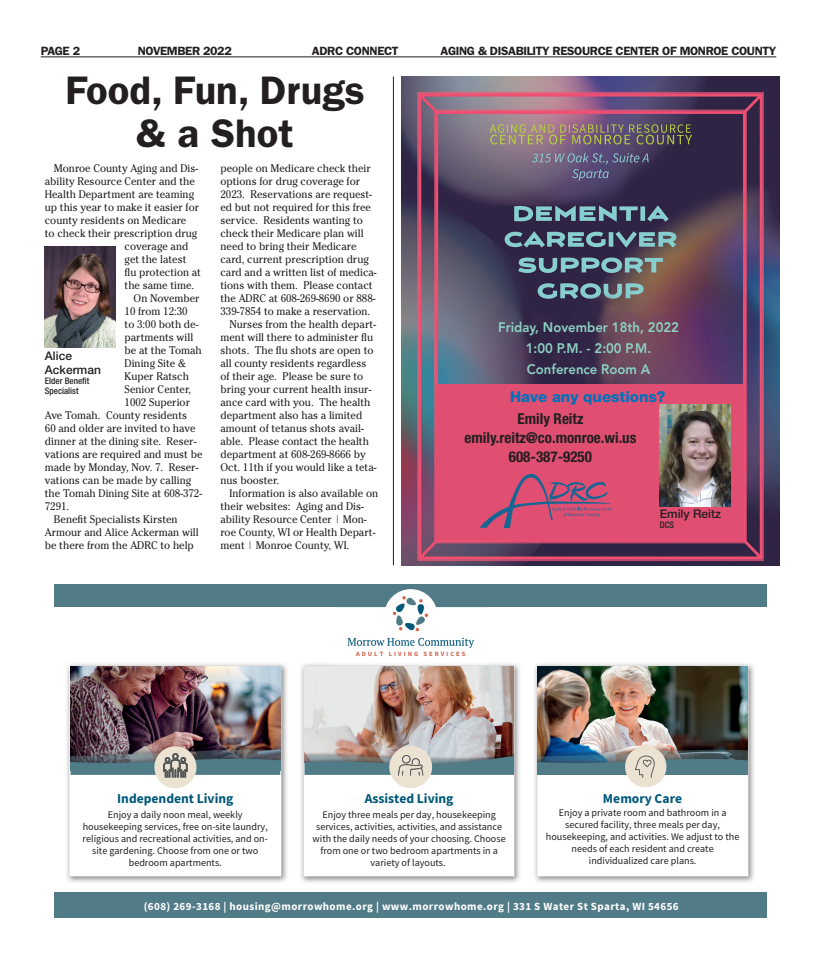
<style>
.page{position:relative;width:820px;height:972px;background:#fff}
.page>*{position:absolute;margin:0;border:0;box-sizing:border-box;transform-origin:0 0}
.t1{font:600 40px/43px "ITC Franklin Gothic Std";color:#231f20;text-align:center}
.t2{font:700 condensed 15px/19px "Helvetica Neue LT Std";color:#231f20;text-align:center}
.t3{font:800 15px "Helvetica Neue LT Std";color:#0072bc}
.t4{font:800 13.8px/21.2px "Avenir LT Std";color:#8dd1c3;text-align:center;scale:.95 1}
.t5{font:700 13.6px "Source Sans Pro";color:#005878}
.t6{font:600 12px "ITC Franklin Gothic Std";letter-spacing:-.03em;color:#231f20}
.t7{font:500 12px/14px "Helvetica Neue LT Std";color:#231f20}
.t8{font:11px "Cheltenham Std";color:#231f20;scale:.95 1}
.t9{font:700 11px "Source Sans Pro";letter-spacing:.035em;color:#fff}
.t10{font:10.1px/12px "Source Sans Pro";color:#231f20;text-align:center}
.t11{font:500 condensed 9px/10px "Helvetica Neue LT Std";color:#231f20}
.t12{font:700 6.5px "Source Sans Pro";letter-spacing:.31em;color:#cf614d}
</style>
<div class="page">
<hr style="left:41px;top:56px;width:735px;height:1px;background:#231f20">
<img style="left:45px;top:246px;width:71px;height:102px">
<img style="left:401px;top:76px;width:378px;height:489px">
<hr style="left:393px;top:76px;width:1px;height:489px;background:#231f20">
<div style="left:435px;top:384px;width:308px;height:156px;background:#e04f72"></div>
<img style="left:659px;top:405px;width:71px;height:101px">
<svg style="left:479px;top:474px;width:133px;height:54px"></svg>
<div style="left:54px;top:585px;width:712px;height:22px;background:#517b87"></div>
<img style="left:334px;top:607px;width:153px;height:42px">
<img style="left:384px;top:589px;width:53px;height:53px">
<img style="left:67px;top:664px;width:220px;height:218px">
<img style="left:70px;top:667px;width:210px;height:103px">
<img style="left:71px;top:770px;width:209px;height:5px">
<img style="left:71px;top:746px;width:209px;height:24px">
<svg style="left:154px;top:746px;width:42px;height:42px;background:#c1b9b0"></svg>
<img style="left:301px;top:664px;width:219px;height:219px">
<img style="left:535px;top:664px;width:219px;height:218px">
<img style="left:537px;top:667px;width:210px;height:79px">
<svg style="left:747px;top:746px;width:1px;height:29px"></svg>
<img style="left:537px;top:746px;width:210px;height:29px">
<img style="left:304px;top:667px;width:209px;height:82px">
<img style="left:304px;top:749px;width:210px;height:26px">
<img style="left:304px;top:749px;width:209px;height:13px">
<svg style="left:389px;top:746px;width:43px;height:42px;background:#dcd5c9"></svg>
<div style="left:54px;top:892px;width:712px;height:26px;background:#517b87"></div>
<svg style="left:625px;top:746px;width:41px;height:41px;background:#dfd7ca"></svg>
<p class="t6" style="left:41px;top:44px;width:41px">PAGE 2</p>
<p class="t6" style="left:138px;top:44px;width:95px">NOVEMBER 2022</p>
<p class="t6" style="left:312px;top:44px;width:88px">ADRC CONNECT</p>
<p class="t6" style="left:440px;top:44px;width:337px">AGING &amp; DISABILITY RESOURCE CENTER OF MONROE COUNTY</p>
<h1 class="t1" style="left:65px;top:69px;width:301px">Food, Fun, Drugs &amp; a Shot</h1>
<p class="t8" style="left:54px;top:161px;width:153px">Monroe County Aging and Dis-</p>
<p class="t8" style="left:45px;top:174px;width:159px">ability Resource Center and the</p>
<p class="t8" style="left:45px;top:187px;width:159px">Health Department are teaming</p>
<p class="t8" style="left:45px;top:200px;width:164px">up this year to make it easier for</p>
<p class="t8" style="left:45px;top:214px;width:150px">county residents on Medicare</p>
<p class="t8" style="left:45px;top:227px;width:162px">to check their prescription drug</p>
<p class="t8" style="left:124px;top:240px;width:69px">coverage and</p>
<p class="t8" style="left:124px;top:253px;width:67px">get the latest</p>
<p class="t8" style="left:124px;top:266px;width:82px">flu protection at</p>
<p class="t8" style="left:124px;top:279px;width:75px">the same time.</p>
<p class="t8" style="left:133px;top:292px;width:71px">On November</p>
<p class="t8" style="left:124px;top:305px;width:68px">10 from 12:30</p>
<p class="t8" style="left:124px;top:318px;width:79px">to 3:00 both de-</p>
<p class="t8" style="left:124px;top:330px;width:74px">partments will</p>
<p class="t8" style="left:124px;top:343px;width:83px">be at the Tomah</p>
<p class="t8" style="left:124px;top:356px;width:66px">Dining Site &amp;</p>
<p class="t8" style="left:124px;top:370px;width:69px">Kuper Ratsch</p>
<p class="t8" style="left:124px;top:383px;width:72px">Senior Center,</p>
<p class="t8" style="left:124px;top:396px;width:70px">1002 Superior</p>
<p class="t8" style="left:45px;top:409px;width:151px">Ave Tomah. County residents</p>
<p class="t8" style="left:45px;top:422px;width:160px">60 and older are invited to have</p>
<p class="t8" style="left:45px;top:435px;width:161px">dinner at the dining site. Reser-</p>
<p class="t8" style="left:45px;top:447px;width:167px">vations are required and must be</p>
<p class="t8" style="left:45px;top:460px;width:163px">made by Monday, Nov. 7. Reser-</p>
<p class="t8" style="left:45px;top:473px;width:156px">vations can be made by calling</p>
<p class="t8" style="left:45px;top:486px;width:167px">the Tomah Dining Site at 608-372-</p>
<p class="t8" style="left:45px;top:499px;width:27px">7291.</p>
<p class="t8" style="left:54px;top:513px;width:132px">Benefit Specialists Kirsten</p>
<p class="t8" style="left:45px;top:526px;width:163px">Armour and Alice Ackerman will</p>
<p class="t8" style="left:45px;top:539px;width:158px">be there from the ADRC to help</p>
<p class="t7" style="left:45px;top:349px;width:58px">Alice<br>Ackerman</p>
<p class="t11" style="left:45px;top:376px;width:46px">Elder Benefit<br>Specialist</p>
<p class="t8" style="left:220px;top:162px;width:160px">people on Medicare check their</p>
<p class="t8" style="left:220px;top:175px;width:148px">options for drug coverage for</p>
<p class="t8" style="left:220px;top:188px;width:161px">2023. Reservations are request-</p>
<p class="t8" style="left:220px;top:200px;width:160px">ed but not required for this free</p>
<p class="t8" style="left:220px;top:213px;width:151px">service. Residents wanting to</p>
<p class="t8" style="left:220px;top:226px;width:152px">check their Medicare plan will</p>
<p class="t8" style="left:220px;top:240px;width:144px">need to bring their Medicare</p>
<p class="t8" style="left:220px;top:253px;width:158px">card, current prescription drug</p>
<p class="t8" style="left:220px;top:266px;width:166px">card and a written list of medica-</p>
<p class="t8" style="left:220px;top:278px;width:161px">tions with them. Please contact</p>
<p class="t8" style="left:220px;top:291px;width:165px">the ADRC at 608-269-8690 or 888-</p>
<p class="t8" style="left:220px;top:304px;width:159px">339-7854 to make a reservation.</p>
<p class="t8" style="left:229px;top:318px;width:156px">Nurses from the health depart-</p>
<p class="t8" style="left:220px;top:330px;width:162px">ment will there to administer flu</p>
<p class="t8" style="left:220px;top:343px;width:162px">shots. The flu shots are open to</p>
<p class="t8" style="left:220px;top:356px;width:155px">all county residents regardless</p>
<p class="t8" style="left:220px;top:370px;width:152px">of their age. Please be sure to</p>
<p class="t8" style="left:220px;top:383px;width:160px">bring your current health insur-</p>
<p class="t8" style="left:220px;top:395px;width:159px">ance card with you. The health</p>
<p class="t8" style="left:220px;top:408px;width:151px">department also has a limited</p>
<p class="t8" style="left:220px;top:421px;width:152px">amount of tetanus shots avail-</p>
<p class="t8" style="left:220px;top:434px;width:158px">able. Please contact the health</p>
<p class="t8" style="left:220px;top:447px;width:154px">department at 608-269-8666 by</p>
<p class="t8" style="left:220px;top:460px;width:166px">Oct. 11th if you would like a teta-</p>
<p class="t8" style="left:220px;top:473px;width:63px">nus booster.</p>
<p class="t8" style="left:229px;top:486px;width:158px">Information is also available on</p>
<p class="t8" style="left:220px;top:499px;width:152px">their websites: Aging and Dis-</p>
<p class="t8" style="left:220px;top:512px;width:155px">ability Resource Center | Mon-</p>
<p class="t8" style="left:220px;top:525px;width:164px">roe County, WI or Health Depart-</p>
<p class="t8" style="left:220px;top:538px;width:137px">ment | Monroe County, WI.</p>
<p class="t4" style="left:498px;top:316px;width:192px">Friday, November 18th, 2022<br>1:00 P.M. - 2:00 P.M.<br>Conference Room A</p>
<h2 class="t3" style="left:510px;top:388px;width:157px">Have any questions?</h2>
<h2 class="t2" style="left:464px;top:409px;width:173px">Emily Reitz emily.reitz@co.monroe.wi.us<br>608-387-9250</h2>
<p class="t7" style="left:659px;top:507px;width:63px">Emily Reitz</p>
<p class="t11" style="left:659px;top:520px;width:16px">DCS</p>
<p class="t12" style="left:356px;top:649px;width:111px">ADULT LIVING SERVICES</p>
<p class="t5" style="left:117px;top:789px;width:118px">Independent Living</p>
<p class="t10" style="left:83px;top:809px;width:187px">Enjoy a daily noon meal, weekly housekeeping services, free on-site laundry, religious and recreational activities, and on&shy;site gardening. Choose from one or two bedroom apartments.</p>
<p class="t5" style="left:364px;top:789px;width:90px">Assisted Living</p>
<p class="t10" style="left:312px;top:809px;width:194px">Enjoy three meals per day, housekeeping services, activities, activities, and assistance with the daily needs of your choosing. Choose from one or two bedroom apartments in a variety of layouts.</p>
<p class="t5" style="left:603px;top:789px;width:81px">Memory Care</p>
<p class="t10" style="left:546px;top:807px;width:195px">Enjoy a private room and bathroom in a secured facility, three meals per day, housekeeping, and activities. We adjust to the needs of each resident and create individualized care plans.</p>
<p class="t9" style="left:144px;top:899px;width:536px">(608) 269-3168 | housing@morrowhome.org | www.morrowhome.org | 331 S Water St Sparta, WI 54656</p>
</div>
